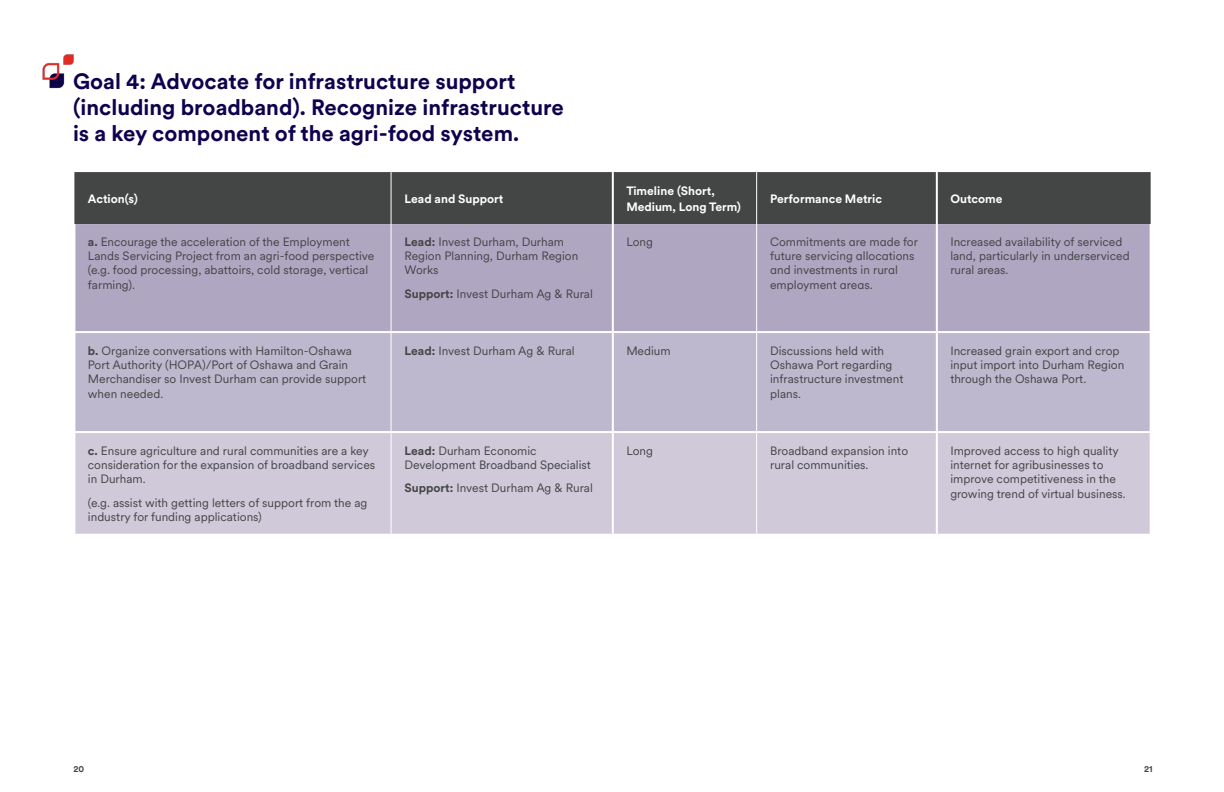
<style>
.page{position:relative;width:1224px;height:792px;background:#fff}
.page>*{position:absolute;margin:0;border:0;box-sizing:border-box;transform-origin:0 0}
.H3_-_Goals{font:700 22px/26.4px "Circular XX";color:#10004d}
.Body__No_Rag{font:12px/14.4px "Circular XX";color:#444545}
.Body{font:700 12px/16px "Circular XX";color:#fff}
.t1{font:700 9px "Circular XX";color:#444545}
.s1{font-weight:700}
</style>
<div class="page">
<img style="left:42px;top:54px;width:32px;height:34px">
<div style="left:74px;top:172px;width:1077px;height:52px;background:#444545"></div>
<div style="left:75px;top:224px;width:1075px;height:107px;background:#afa7c2"></div>
<div style="left:75px;top:333px;width:1075px;height:98px;background:#beb8ce"></div>
<div style="left:75px;top:433px;width:1075px;height:101px;background:#cfc9da"></div>
<hr style="left:391px;top:172px;width:1px;height:52px;background:#fff">
<hr style="left:756px;top:172px;width:1px;height:52px;background:#fff">
<hr style="left:391px;top:224px;width:1px;height:107px;background:#fff">
<hr style="left:756px;top:224px;width:1px;height:107px;background:#fff">
<hr style="left:391px;top:333px;width:1px;height:98px;background:#fff">
<hr style="left:756px;top:333px;width:1px;height:98px;background:#fff">
<hr style="left:391px;top:433px;width:1px;height:101px;background:#fff">
<hr style="left:756px;top:433px;width:1px;height:101px;background:#fff">
<hr style="left:612px;top:172px;width:2px;height:52px;background:#fff">
<hr style="left:936px;top:172px;width:2px;height:52px;background:#fff">
<hr style="left:612px;top:224px;width:2px;height:107px;background:#fff">
<hr style="left:936px;top:224px;width:2px;height:107px;background:#fff">
<hr style="left:612px;top:333px;width:2px;height:98px;background:#fff">
<hr style="left:936px;top:333px;width:2px;height:98px;background:#fff">
<hr style="left:612px;top:433px;width:2px;height:101px;background:#fff">
<hr style="left:936px;top:433px;width:2px;height:101px;background:#fff">
<h3 class="H3_-_Goals" style="left:73px;top:67px;width:492px">Goal 4: Advocate for infrastructure support (including broadband). Recognize infrastructure is a key component of the agri-food system.</h3>
<p class="Body" style="left:88px;top:190px;width:51px">Action(s)</p>
<p class="Body" style="left:405px;top:190px;width:100px">Lead and Support</p>
<p class="Body" style="left:626px;top:182px;width:116px">Timeline (Short,<br>Medium, Long Term)</p>
<p class="Body" style="left:770px;top:190px;width:113px">Performance Metric</p>
<p class="Body" style="left:950px;top:190px;width:54px">Outcome</p>
<p class="Body__No_Rag" style="left:88px;top:234px;width:288px"><span class="s1">a.</span> Encourage the acceleration of the Employment Lands Servicing Project from an agri-food perspective (e.g. food processing, abattoirs, cold storage, vertical farming).</p>
<p class="Body__No_Rag" style="left:405px;top:234px;width:175px"><span class="s1">Lead:</span> Invest Durham, Durham<br>Region Planning, Durham Region<br>Works</p>
<p class="Body__No_Rag" style="left:405px;top:286px;width:190px"><span class="s1">Support:</span> Invest Durham Ag &amp; Rural</p>
<p class="Body__No_Rag" style="left:626px;top:234px;width:28px">Long</p>
<p class="Body__No_Rag" style="left:770px;top:234px;width:149px">Commitments are made for future servicing allocations and investments in rural employment areas.</p>
<p class="Body__No_Rag" style="left:950px;top:234px;width:181px">Increased availability of serviced land, particularly in underserviced rural areas.</p>
<p class="Body__No_Rag" style="left:88px;top:343px;width:280px"><span class="s1">b.</span> Organize conversations with Hamilton-Oshawa Port Authority (HOPA)/Port of Oshawa and Grain Merchandiser so Invest Durham can provide support when needed.</p>
<p class="Body__No_Rag" style="left:405px;top:343px;width:172px"><span class="s1">Lead:</span> Invest Durham Ag &amp; Rural</p>
<p class="Body__No_Rag" style="left:626px;top:343px;width:46px">Medium</p>
<p class="Body__No_Rag" style="left:770px;top:343px;width:135px">Discussions held with<br>Oshawa Port regarding infrastructure investment plans.</p>
<p class="Body__No_Rag" style="left:950px;top:343px;width:175px">Increased grain export and crop input import into Durham Region through the Oshawa Port.</p>
<p class="Body__No_Rag" style="left:88px;top:443px;width:289px"><span class="s1">c.</span> Ensure agriculture and rural communities are a key consideration for the expansion of broadband services in Durham.</p>
<p class="Body__No_Rag" style="left:88px;top:495px;width:281px">(e.g. assist with getting letters of support from the ag industry for funding applications)</p>
<p class="Body__No_Rag" style="left:405px;top:443px;width:188px"><span class="s1">Lead:</span> Durham Economic<br>Development Broadband Specialist</p>
<p class="Body__No_Rag" style="left:405px;top:480px;width:190px"><span class="s1">Support:</span> Invest Durham Ag &amp; Rural</p>
<p class="Body__No_Rag" style="left:626px;top:443px;width:28px">Long</p>
<p class="Body__No_Rag" style="left:770px;top:443px;width:140px">Broadband expansion into rural communities.</p>
<p class="Body__No_Rag" style="left:950px;top:443px;width:177px">Improved access to high quality internet for agribusinesses to improve competitiveness in the growing trend of virtual business.</p>
<p class="t1" style="left:73px;top:762px;width:12px">20</p>
<p class="t1" style="left:1144px;top:762px;width:10px">21</p>
</div>
